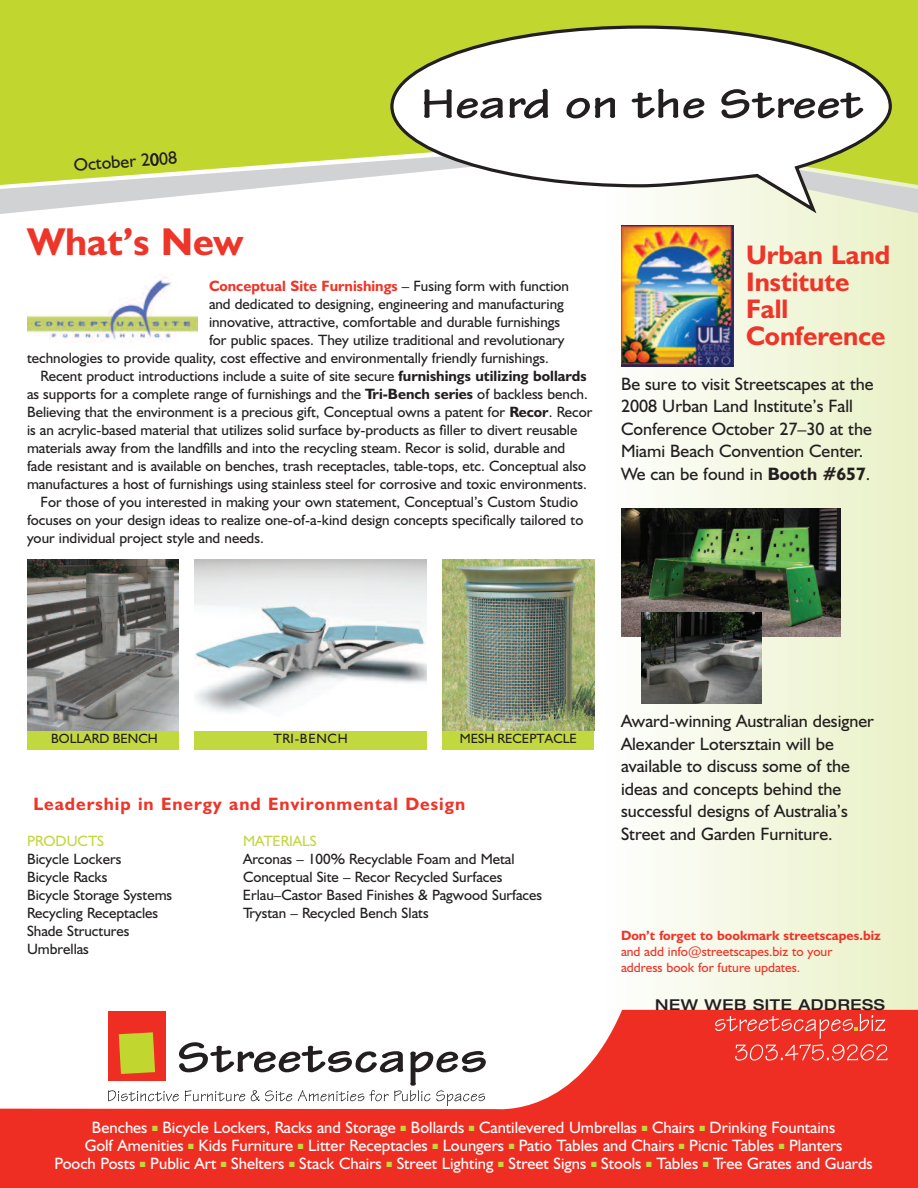
<style>
.page{position:relative;width:918px;height:1188px;background:#fff}
.page>*{position:absolute;margin:0;border:0;box-sizing:border-box;transform-origin:0 0}
.t1{font:700 43.8px "Tekton";color:#231f20;scale:1.2 1}
.t2{font:700 39px "Humanist 521 BT";color:#ee3529}
.t3{font:700 27px/27px "Humanist 521 BT";color:#ee3529}
.t4{font:18px/22.5px "Humanist 521 BT";color:#231f20}
.t5{font:700 18px "Humanist 521 BT";letter-spacing:.055em;color:#ee3529}
.t6{font:16.5px/18px "Humanist 521 BT";color:#fff;text-align:center}
.t7{font:15px/18px "Humanist 521 BT";color:#231f20}
.t8{font:700 15px "Humanist 521 BT";color:#ee3529}
.t9{font:500 expanded 15px "Helvetica Neue";letter-spacing:.04em;color:#231f20}
.t10{font:15px "Humanist 521 BT";color:#c2d83f}
.t11{font:13.5px/16.2px "Humanist 521 BT";color:#ee3529}
.t12{font:700 13.5px "Humanist 521 BT";color:#ee3529}
.t13{font:13.5px "Humanist 521 BT";color:#231f20}
.t14{font:13.5px "Humanist 521 BT";letter-spacing:.05em;color:#231f20}
.s1{font-weight:400;color:#231f20}
.s2{font-weight:700}
.s3{color:#c2d83f}
</style>
<div class="page">
<div style="left:608px;top:161px;width:309px;height:905px;background:linear-gradient(to right,#fefefd,#e9f1c6)"></div>
<div style="left:0;top:0;width:918px;height:143px;background:#c1d72f"></div>
<svg style="left:0;top:143px;width:918px;height:71px"></svg>
<svg style="left:0;top:1010px;width:918px;height:178px;fill:#ee2e22"></svg>
<svg style="left:389px;top:24px;width:505px;height:193px"></svg>
<svg style="left:715px;top:1014px;width:173px;height:47px"></svg>
<div style="left:108px;top:1011px;width:58px;height:69px;background:#ee2e22"></div>
<svg style="left:108px;top:1032px;width:378px;height:74px"></svg>
<img style="left:27px;top:560px;width:152px;height:171px">
<img style="left:195px;top:560px;width:232px;height:153px">
<div style="left:27px;top:731px;width:152px;height:19px;background:#c2d83f"></div>
<img style="left:442px;top:560px;width:152px;height:171px">
<div style="left:442px;top:731px;width:152px;height:19px;background:#c2d83f"></div>
<div style="left:194px;top:731px;width:233px;height:19px;background:#c2d83f"></div>
<img style="left:621px;top:225px;width:113px;height:141px">
<img style="left:27px;top:276px;width:170px;height:67px">
<img style="left:621px;top:508px;width:220px;height:128px">
<img style="left:641px;top:613px;width:121px;height:91px">
<p class="t4" style="left:73px;top:156px;width:105px;rotate:-4deg">October 2008</p>
<h1 class="t1" style="left:420px;top:88px;width:371px">Heard on the Street</h1>
<h2 class="t2" style="left:27px;top:228px;width:218px">What’s New</h2>
<p class="t8" style="left:209px;top:281px;width:362px">Conceptual Site Furnishings <span class="s1">– Fusing form with function</span></p>
<p class="t7" style="left:209px;top:296px;width:356px">and dedicated to designing, engineering and manufacturing</p>
<p class="t7" style="left:209px;top:314px;width:353px">innovative, attractive, comfortable and durable furnishings</p>
<p class="t7" style="left:209px;top:332px;width:357px">for public spaces. They utilize traditional and revolutionary</p>
<p class="t7" style="left:27px;top:350px;width:523px">technologies to provide quality, cost effective and environmentally friendly furnishings.</p>
<p class="t7" style="left:41px;top:368px;width:548px">Recent product introductions include a suite of site secure <span class="s2">furnishings utilizing bollards</span></p>
<p class="t7" style="left:27px;top:386px;width:562px">as supports for a complete range of furnishings and the <span class="s2">Tri-Bench series</span> of backless bench.</p>
<p class="t7" style="left:27px;top:404px;width:567px">Believing that the environment is a precious gift, Conceptual owns a patent for <span class="s2">Recor</span>. Recor</p>
<p class="t7" style="left:27px;top:422px;width:552px">is an acrylic-based material that utilizes solid surface by-products as filler to divert reusable</p>
<p class="t7" style="left:27px;top:440px;width:540px">materials away from the landfills and into the recycling steam. Recor is solid, durable and</p>
<p class="t7" style="left:27px;top:458px;width:561px">fade resistant and is available on benches, trash receptacles, table-tops, etc. Conceptual also</p>
<p class="t7" style="left:27px;top:476px;width:562px">manufactures a host of furnishings using stainless steel for corrosive and toxic environments.</p>
<p class="t7" style="left:41px;top:494px;width:539px">For those of you interested in making your own statement, Conceptual’s Custom Studio</p>
<p class="t7" style="left:27px;top:512px;width:558px">focuses on your design ideas to realize one-of-a-kind design concepts specifically tailored to</p>
<p class="t7" style="left:27px;top:530px;width:238px">your individual project style and needs.</p>
<h3 class="t3" style="left:746px;top:244px;width:146px">Urban Land<br>Institute<br>Fall<br>Conference</h3>
<p class="t4" style="left:621px;top:374px;width:254px">Be sure to visit Streetscapes at the<br>2008 Urban Land Institute’s Fall<br>Conference October 27–30 at the<br>Miami Beach Convention Center.<br>We can be found in <span class="s2">Booth #657</span>.</p>
<p class="t13" style="left:51px;top:730px;width:108px">BOLLARD BENCH</p>
<p class="t14" style="left:273px;top:734px;width:76px">TRI-BENCH</p>
<p class="t13" style="left:460px;top:730px;width:119px">MESH RECEPTACLE</p>
<p class="t5" style="left:33px;top:797px;width:433px">Leadership in Energy and Environmental Design</p>
<p class="t10" style="left:27px;top:835px;width:79px">PRODUCTS</p>
<p class="t10" style="left:243px;top:835px;width:75px">MATERIALS</p>
<p class="t7" style="left:27px;top:851px;width:96px">Bicycle Lockers</p>
<p class="t7" style="left:243px;top:851px;width:273px">Arconas – 100% Recyclable Foam and Metal</p>
<p class="t7" style="left:27px;top:869px;width:82px">Bicycle Racks</p>
<p class="t7" style="left:243px;top:869px;width:261px">Conceptual Site – Recor Recycled Surfaces</p>
<p class="t7" style="left:27px;top:887px;width:147px">Bicycle Storage Systems</p>
<p class="t7" style="left:243px;top:887px;width:301px">Erlau–Castor Based Finishes &amp; Pagwood Surfaces</p>
<p class="t7" style="left:27px;top:905px;width:133px">Recycling Receptacles</p>
<p class="t7" style="left:243px;top:905px;width:187px">Trystan – Recycled Bench Slats</p>
<p class="t7" style="left:27px;top:923px;width:104px">Shade Structures<br>Umbrellas</p>
<p class="t4" style="left:621px;top:712px;width:255px">Award-winning Australian designer<br>Alexander Lotersztain will be available to discuss some of the ideas and concepts behind the successful designs of Australia’s<br>Street and Garden Furniture.</p>
<p class="t12" style="left:621px;top:931px;width:261px">Don’t forget to bookmark streetscapes.biz</p>
<p class="t11" style="left:621px;top:945px;width:213px">and add info@streetscapes.biz to your address book for future updates.</p>
<p class="t9" style="left:655px;top:999px;width:231px">NEW WEB SITE ADDRESS</p>
<p class="t6" style="left:54px;top:1120px;width:820px">Benches <span class="s3">■</span> Bicycle Lockers, Racks and Storage <span class="s3">■</span> Bollards <span class="s3">■</span> Cantilevered Umbrellas <span class="s3">■</span> Chairs <span class="s3">■</span> Drinking Fountains<br>Golf Amenities <span class="s3">■</span> Kids Furniture <span class="s3">■</span> Litter Receptacles <span class="s3">■</span> Loungers <span class="s3">■</span> Patio Tables and Chairs <span class="s3">■</span> Picnic Tables <span class="s3">■</span> Planters<br>Pooch Posts <span class="s3">■</span> Public Art <span class="s3">■</span> Shelters <span class="s3">■</span> Stack Chairs <span class="s3">■</span> Street Lighting <span class="s3">■</span> Street Signs <span class="s3">■</span> Stools <span class="s3">■</span> Tables <span class="s3">■</span> Tree Grates and Guards</p>
</div>
